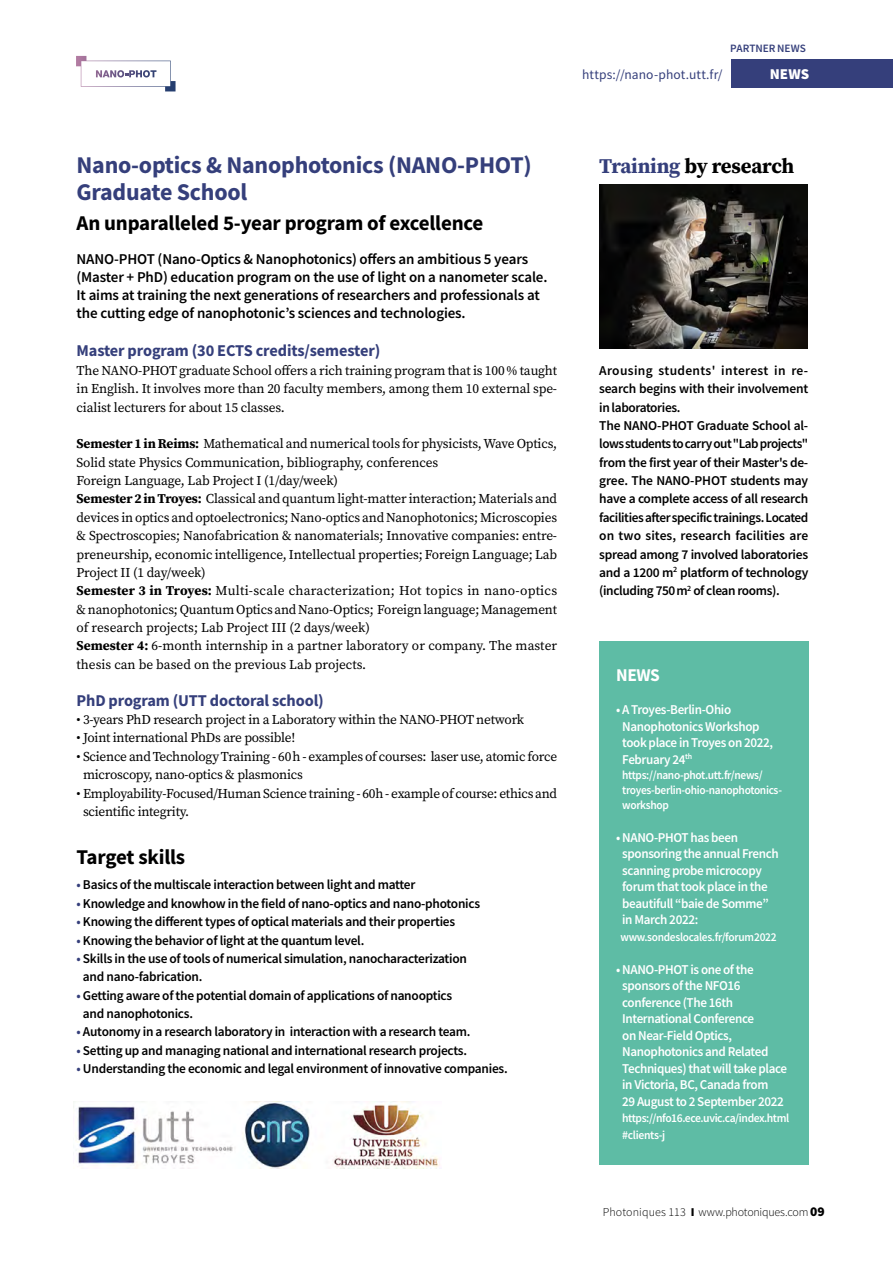
<style>
.page{position:relative;width:893px;height:1263px;background:#fff}
.page>*{position:absolute;margin:0;border:0;box-sizing:border-box;transform-origin:0 0}
.t1{font:700 24px/27px "Source Sans Pro";letter-spacing:-.01em;color:#353f7b}
.t2{font:700 21px "Source Sans Pro";letter-spacing:-.01em;color:#000}
.t3{font:700 21px "Source Serif Pro";letter-spacing:-.01em;color:#000}
.t4{font:700 18px "Source Sans Pro";color:#fff}
.t5{font:700 16.5px "Source Sans Pro";letter-spacing:-.01em;color:#353f7b}
.t6{font:600 15px/18px "Source Sans Pro";letter-spacing:-.01em;color:#000}
.t7{font:900 15px "Source Sans Pro";color:#fff}
.t8{font:13.5px/18.3px "Source Serif Pro";letter-spacing:-.01em;color:#000}
.t9{font:600 13.5px/18.3px "Source Sans Pro";letter-spacing:-.02em;color:#000}
.t10{font:600 13.5px/16.5px "Source Sans Pro";letter-spacing:-.03em;color:#fff}
.t11{font:13.5px "Source Sans Pro";letter-spacing:.01em;color:#353f7b}
.t12{font:600 12px/15px "Source Sans Pro";letter-spacing:-.03em;color:#fff;scale:.95 1}
.t13{font:600 12px/16.5px "Source Sans Pro";letter-spacing:-.03em;color:#fff}
.t14{font:300 12px "Source Sans Pro";color:#000}
.t15{font:600 11.25px "Source Sans Pro";letter-spacing:-.005em;color:#353f7b}
.s1{font-weight:700}
.s2{color:#353f7b}
.s3{font-weight:900}
.s4{font-weight:900;font-size:13.5px}
</style>
<div class="page">
<div style="left:731px;top:59px;width:162px;height:29px;background:#353f7b"></div>
<img style="left:599px;top:184px;width:209px;height:165px">
<div style="left:599px;top:642px;width:209px;height:523px;background:#5ebca5"></div>
<svg style="left:76px;top:56px;width:100px;height:35px"></svg>
<img style="left:73px;top:1101px;width:367px;height:67px">
<p class="t15" style="left:730px;top:41px;width:77px">PARTNER NEWS</p>
<p class="t11" style="left:582px;top:66px;width:142px">https://nano-phot.utt.fr/</p>
<p class="t7" style="left:770px;top:64px;width:41px">NEWS</p>
<h1 class="t1" style="left:77px;top:151px;width:457px">Nano-optics &amp; Nanophotonics (NANO-PHOT)<br>Graduate School</h1>
<h2 class="t2" style="left:77px;top:209px;width:408px">An unparalleled 5-year program of excellence</h2>
<p class="t6" style="left:77px;top:250px;width:472px">NANO-PHOT (Nano-Optics &amp; Nanophotonics) offers an ambitious 5 years (Master + PhD) education program on the use of light on a nanometer scale.<br>It aims at training the next generations of researchers and professionals at the cutting edge of nanophotonic’s sciences and technologies.</p>
<p class="t5" style="left:77px;top:340px;width:305px">Master program (30 ECTS credits/semester)</p>
<p class="t8" style="left:77px;top:361px;width:482px;text-align:justify">The NANO-PHOT graduate School offers a rich training program that is 100% taught in English. It involves more than 20 faculty members, among them 10 external spe&shy;cialist lecturers for about 15 classes.</p>
<p class="t8" style="left:77px;top:435px;width:482px"><span class="s1">Semester 1 in Reims:</span> Mathematical and numerical tools for physicists, Wave Optics, Solid state Physics Communication, bibliography, conferences<br>Foreign Language, Lab Project I (1/day/week)<br><span class="s1">Semester 2 in Troyes:</span> Classical and quantum light-matter interaction; Materials and devices in optics and optoelectronics; Nano-optics and Nanophotonics; Microscopies &amp; Spectroscopies; Nanofabrication &amp; nanomaterials; Innovative companies: entre&shy;preneurship, economic intelligence, Intellectual properties; Foreign Language; Lab Project II (1 day/week)<br><span class="s1">Semester 3 in Troyes:</span> Multi-scale characterization; Hot topics in nano-optics &amp; nanophotonics; Quantum Optics and Nano-Optics; Foreign language; Management of research projects; Lab Project III (2 days/week)<br><span class="s1">Semester 4:</span> 6-month internship in a partner laboratory or company. The master thesis can be based on the previous Lab projects.</p>
<p class="t5" style="left:77px;top:689px;width:249px">PhD program (UTT doctoral school)</p>
<p class="t8" style="left:77px;top:710px;width:449px">• 3-years PhD research project in a Laboratory within the NANO-PHOT network</p>
<p class="t8" style="left:77px;top:729px;width:220px">• Joint international PhDs are possible!</p>
<p class="t8" style="left:83px;top:747px;width:476px;text-indent:-7px">• Science and Technology Training - 60h - examples of courses: laser use, atomic force microscopy, nano-optics &amp; plasmonics</p>
<p class="t8" style="left:83px;top:784px;width:476px;text-indent:-7px">• Employability-Focused/Human Science training - 60h - example of course: ethics and scientific integrity.</p>
<h2 class="t2" style="left:77px;top:843px;width:110px">Target skills</h2>
<p class="t9" style="left:77px;top:876px;width:340px"><span class="s2">•</span> Basics of the multiscale interaction between light and matter</p>
<p class="t9" style="left:77px;top:894px;width:405px"><span class="s2">•</span> Knowledge and knowhow in the field of nano-optics and nano-photonics</p>
<p class="t9" style="left:77px;top:912px;width:380px"><span class="s2">•</span> Knowing the different types of optical materials and their properties</p>
<p class="t9" style="left:77px;top:931px;width:289px"><span class="s2">•</span> Knowing the behavior of light at the quantum level.</p>
<p class="t9" style="left:83px;top:949px;width:386px;text-indent:-6px"><span class="s2">•</span> Skills in the use of tools of numerical simulation, nanocharacterization and nano-fabrication.</p>
<p class="t9" style="left:83px;top:986px;width:371px;text-indent:-6px"><span class="s2">•</span> Getting aware of the potential domain of applications of nanooptics and nanophotonics.</p>
<p class="t9" style="left:77px;top:1023px;width:395px"><span class="s2">•</span> Autonomy in a research laboratory in interaction with a research team.</p>
<p class="t9" style="left:77px;top:1041px;width:392px"><span class="s2">•</span> Setting up and managing national and international research projects.</p>
<p class="t9" style="left:77px;top:1059px;width:433px"><span class="s2">•</span> Understanding the economic and legal environment of innovative companies.</p>
<h2 class="t3" style="left:599px;top:151px;width:196px"><span class="s2">Training</span> by research</h2>
<p class="t9" style="left:599px;top:361px;width:211px">Arousing students' interest in re&shy;search begins with their involvement in laboratories.<br>The NANO-PHOT Graduate School al&shy;lows students to carry out "Lab projects" from the first year of their Master's de&shy;gree. The NANO-PHOT students may have a complete access of all research facilities after specific trainings. Located on two sites, research facilities are spread among 7 involved laboratories and a 1200 m<sup>2</sup> platform of technology (including 750m<sup>2</sup> of clean rooms).</p>
<h3 class="t4" style="left:616px;top:663px;width:45px">NEWS</h3>
<p class="t10" style="left:622px;top:701px;width:152px;text-indent:-6px">• A Troyes-Berlin-Ohio<br>Nanophotonics Workshop took place in Troyes on 2022,<br>February 24<sup>th</sup></p>
<p class="t12" style="left:622px;top:767px;width:170px">https://nano-phot.utt.fr/news/ troyes-berlin-ohio-nanophotonics&shy;workshop</p>
<p class="t10" style="left:622px;top:829px;width:158px;text-indent:-6px">• NANO-PHOT has been sponsoring the annual French scanning probe microcopy forum that took place in the beautifull “baie de Somme” in March 2022:</p>
<p class="t12" style="left:620px;top:929px;width:166px">www.sondeslocales.fr/forum 2022</p>
<p class="t10" style="left:622px;top:961px;width:166px;text-indent:-6px">• NANO-PHOT is one of the sponsors of the NFO16 conference (The 16th<br>International Conference<br>on Near-Field Optics,<br>Nanophotonics and Related<br>Techniques) that will take place in Victoria, BC, Canada from<br>29 August to 2 September 2022</p>
<p class="t13" style="left:622px;top:1110px;width:168px">https://nfo16.ece.uvic.ca/index.html #clients-j</p>
<p class="t14" style="left:603px;top:1205px;width:224px">Photoniques 113 <span class="s3">I</span> www.photoniques.com <span class="s4">09</span></p>
</div>
